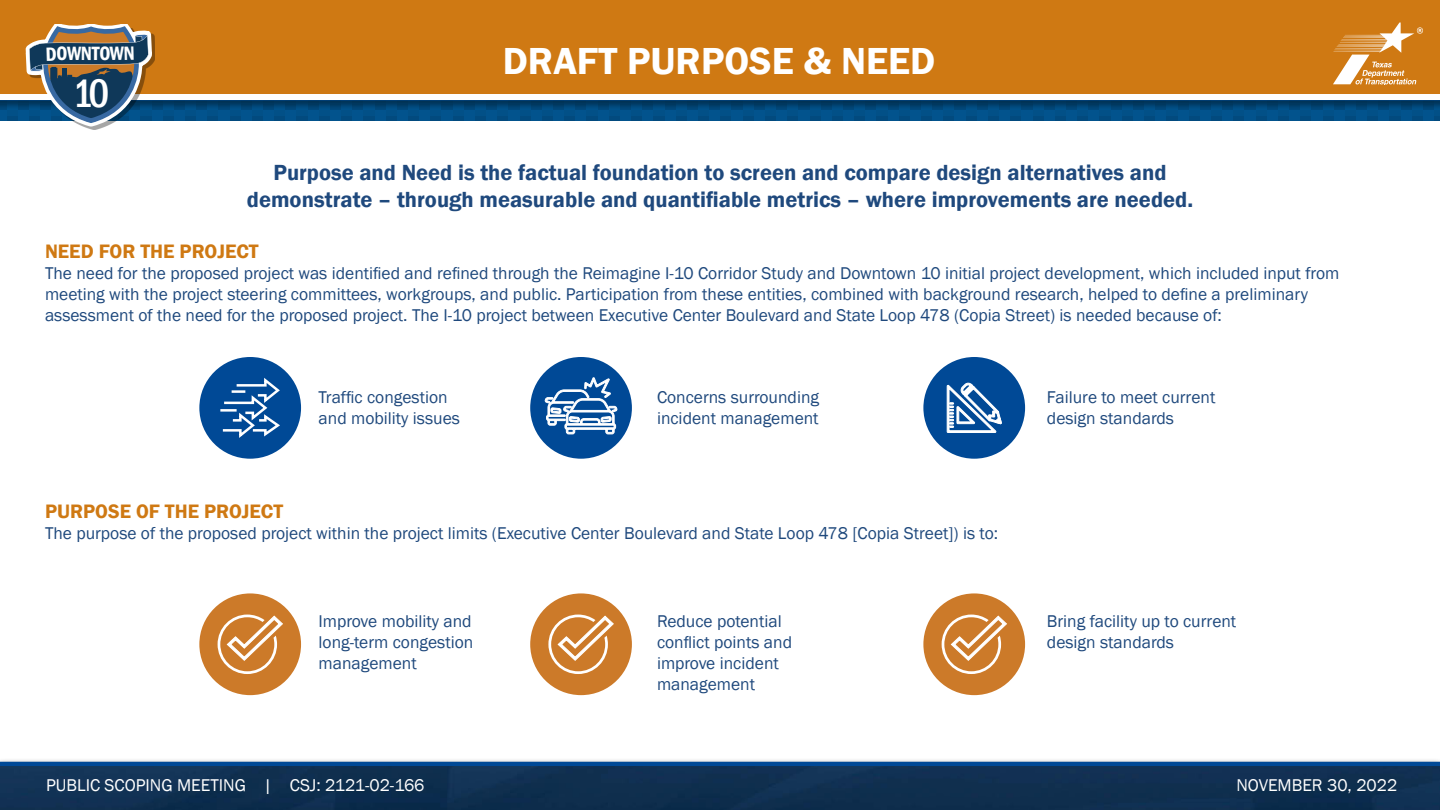
<style>
.page{position:relative;width:1440px;height:810px;background:#fff}
.page>*{position:absolute;margin:0;border:0;box-sizing:border-box;transform-origin:0 0}
.t1{font:500 condensed 40.88px "Franklin Gothic";color:#fff}
.t2{font:600 38.75px "Franklin Gothic";color:#fff}
.t3{font:600 22.5px/27px "Franklin Gothic";color:#1f497d;text-align:center}
.t4{font:600 20px "Franklin Gothic";color:#cf7913}
.t5{font:600 condensed 19.75px "Franklin Gothic";color:#fff}
.t6{font:17.5px/21px "Franklin Gothic";color:#1f497d}
.t7{font:17.5px "Franklin Gothic";color:#fff}
</style>
<div class="page">
<div style="left:0;top:0;width:1440px;height:94px;background:#cf7913"></div>
<img style="left:0;top:110px;width:1440px;height:11px">
<div style="left:0;top:100px;width:1440px;height:10px;background:#000;opacity:.65"></div>
<hr style="left:0;top:100px;width:1440px;height:1px;background:#004996">
<svg style="left:1333px;top:22px;width:90px;height:62px"></svg>
<div style="left:0;top:758px;width:1440px;height:19px;background:#000;opacity:.65"></div>
<div style="left:0;top:762px;width:1440px;height:5px;background:#004996"></div>
<img style="left:0;top:767px;width:1440px;height:43px">
<div style="left:199px;top:593px;width:102px;height:102px;background:#cc7a29;border-radius:50%"></div>
<svg style="left:218px;top:615px;width:65px;height:59px"></svg>
<div style="left:530px;top:593px;width:102px;height:102px;background:#cc7a29;border-radius:50%"></div>
<svg style="left:548px;top:615px;width:66px;height:59px"></svg>
<div style="left:923px;top:593px;width:102px;height:102px;background:#cc7a29;border-radius:50%"></div>
<svg style="left:942px;top:615px;width:65px;height:59px"></svg>
<div style="left:199px;top:357px;width:102px;height:102px;background:#004996;border-radius:50%"></div>
<svg style="left:220px;top:378px;width:60px;height:60px"></svg>
<div style="left:530px;top:357px;width:102px;height:102px;background:#004996;border-radius:50%"></div>
<svg style="left:544px;top:362px;width:74px;height:73px"></svg>
<div style="left:923px;top:357px;width:102px;height:102px;background:#004996;border-radius:50%"></div>
<svg style="left:947px;top:383px;width:55px;height:50px"></svg>
<svg style="left:22px;top:25px;width:133px;height:104px"></svg>
<p class="t5" style="left:67px;top:41px;width:45px">WNTO</p>
<h1 class="t1" style="left:72px;top:66px;width:39px">10</h1>
<p class="t2" style="left:503px;top:37px;width:434px">DRAFT PURPOSE &amp; NEED</p>
<p class="t3" style="left:247px;top:160px;width:948px">Purpose and Need is the factual foundation to screen and compare design alternatives and demonstrate – through measurable and quantifiable metrics – where improvements are needed.</p>
<p class="t4" style="left:45px;top:239px;width:215px">NEED FOR THE PROJECT</p>
<p class="t6" style="left:45px;top:263px;width:1296px">The need for the proposed project was identified and refined through the Reimagine I-10 Corridor Study and Downtown 10 initial project development, which included input from meeting with the project steering committees, workgroups, and public. Participation from these entities, combined with background research, helped to define a preliminary assessment of the need for the proposed project. The I-10 project between Executive Center Boulevard and State Loop 478 (Copia Street) is needed because of:</p>
<p class="t6" style="left:319px;top:388px;width:143px">Traffic congestion and mobility issues</p>
<p class="t6" style="left:657px;top:388px;width:164px">Concerns surrounding incident management</p>
<p class="t6" style="left:1047px;top:388px;width:170px">Failure to meet current design standards</p>
<p class="t4" style="left:45px;top:499px;width:240px">PURPOSE OF THE PROJECT</p>
<p class="t6" style="left:45px;top:523px;width:955px">The purpose of the proposed project within the project limits (Executive Center Boulevard and State Loop 478 [Copia Street]) is to:</p>
<p class="t6" style="left:319px;top:611px;width:156px;text-align:justify">Improve mobility and long-term congestion management</p>
<p class="t6" style="left:657px;top:611px;width:137px">Reduce potential conflict points and improve incident management</p>
<p class="t6" style="left:1047px;top:611px;width:191px">Bring facility up to current design standards</p>
<p class="t7" style="left:46px;top:774px;width:380px">PUBLIC SCOPING MEETING | CSJ: 2121-02-166</p>
<p class="t7" style="left:1237px;top:774px;width:162px">NOVEMBER 30, 2022</p>
</div>
